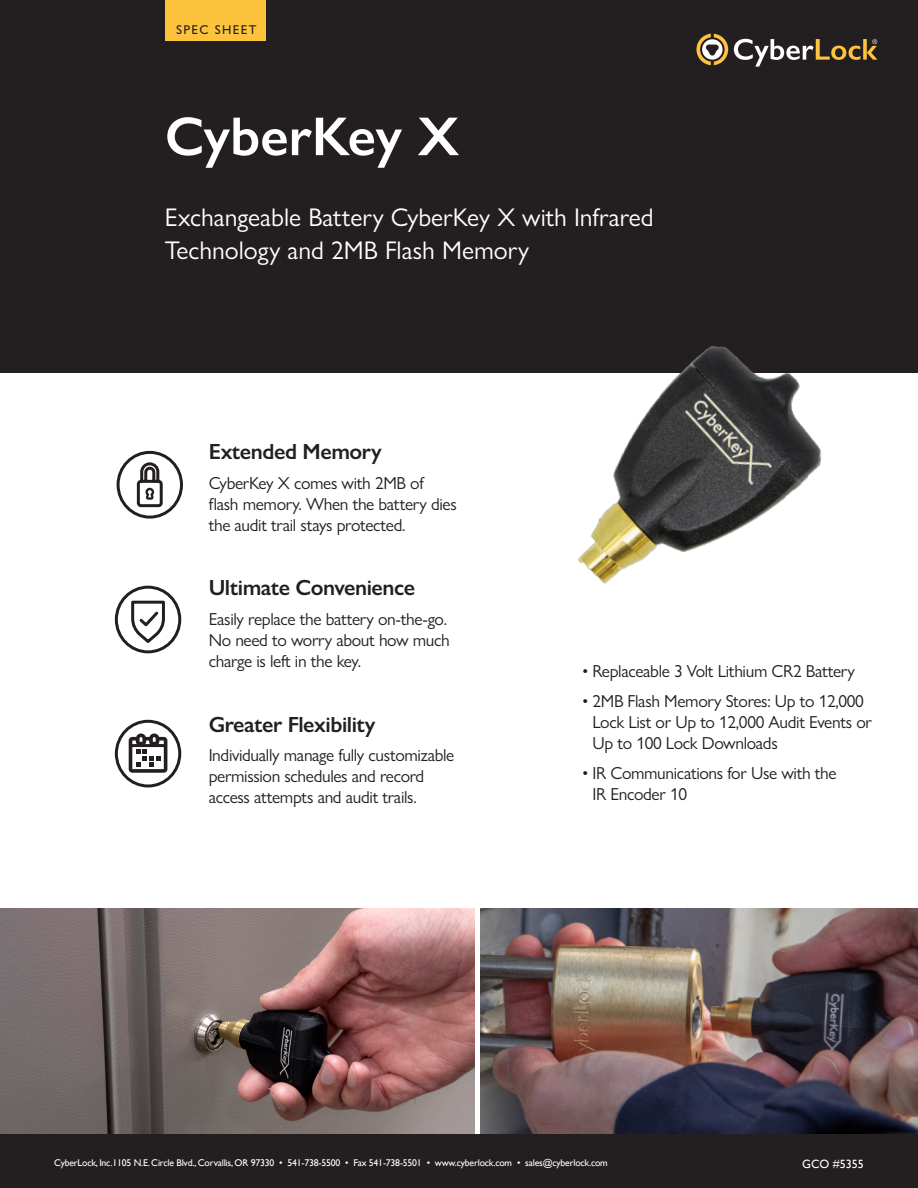
<style>
.page{position:relative;width:918px;height:1188px;background:#fff}
.page>*{position:absolute;margin:0;border:0;box-sizing:border-box;transform-origin:0 0}
.t1{font:600 55.05px "Gill Sans Nova";color:#fff}
.Subheading{font:25.65px/33px "Gill Sans Nova";color:#fff}
.Body_Heading{font:600 22.05px "Gill Sans Nova";letter-spacing:-.02em;color:#231f20}
.Body{font:17.4px/20.9px "Gill Sans Nova";letter-spacing:-.02em;color:#231f20}
.t2{font:500 12.75px "Gill Sans Nova";letter-spacing:.1em;color:#231f20}
.t3{font:12px "Gill Sans";color:#fff}
.t4{font:9.75px "Gill Sans";letter-spacing:-.02em;color:#fff}
</style>
<div class="page">
<div style="left:0;top:0;width:918px;height:373px;background:#231f20"></div>
<div style="left:165px;top:0;width:101px;height:40px;background:#fdc33d"></div>
<svg style="left:696px;top:34px;width:32px;height:31px"></svg>
<svg style="left:734px;top:39px;width:144px;height:28px"></svg>
<img style="left:481px;top:908px;width:437px;height:227px">
<img style="left:0;top:908px;width:474px;height:227px">
<div style="left:115px;top:720px;width:66px;height:67px;border:3px solid #231f20;border-radius:50%"></div>
<div style="left:117px;top:451px;width:66px;height:68px;border:3px solid #231f20;border-radius:50%"></div>
<svg style="left:136px;top:462px;width:27px;height:46px"></svg>
<svg style="left:129px;top:733px;width:38px;height:40px"></svg>
<div style="left:115px;top:586px;width:66px;height:67px;border:3px solid #231f20;border-radius:50%"></div>
<svg style="left:130px;top:600px;width:36px;height:45px"></svg>
<img style="left:578px;top:346px;width:244px;height:238px">
<div style="left:0;top:1135px;width:918px;height:53px;background:#231f20"></div>
<h1 class="t2" style="left:176px;top:21px;width:82px">SPEC SHEET</h1>
<h1 class="t1" style="left:165px;top:102px;width:296px">CyberKey X</h1>
<p class="Subheading" style="left:165px;top:201px;width:490px">Exchangeable Battery CyberKey X with Infrared<br>Technology and 2MB Flash Memory</p>
<p class="Body_Heading" style="left:209px;top:438px;width:175px">Extended Memory</p>
<p class="Body" style="left:209px;top:473px;width:250px">CyberKey X comes with 2MB of flash memory. When the battery dies the audit trail stays protected.</p>
<p class="Body_Heading" style="left:209px;top:574px;width:208px">Ultimate Convenience</p>
<p class="Body" style="left:209px;top:609px;width:243px">Easily replace the battery on-the-go.<br>No need to worry about how much charge is left in the key.</p>
<p class="Body_Heading" style="left:209px;top:710px;width:168px">Greater Flexibility</p>
<p class="Body" style="left:209px;top:745px;width:247px">Individually manage fully customizable permission schedules and record access attempts and audit trails.</p>
<p class="Body" style="left:582px;top:661px;width:274px">• Replaceable 3 Volt Lithium CR2 Battery</p>
<p class="Body" style="left:592px;top:690px;width:281px;text-indent:-10px">• 2MB Flash Memory Stores: Up to 12,000<br>Lock List or Up to 12,000 Audit Events or<br>Up to 100 Lock Downloads</p>
<p class="Body" style="left:592px;top:762px;width:246px;text-indent:-10px">• IR Communications for Use with the<br>IR Encoder 10</p>
<p class="t4" style="left:54px;top:1157px;width:555px">CyberLock, Inc.1105 N.E. Circle Blvd., Corvallis, OR 97330 • 541-738-5500 • Fax 541-738-5501 • www.cyberlock.com • sales@cyberlock.com</p>
<p class="t3" style="left:802px;top:1157px;width:63px">GCO #5355</p>
</div>
